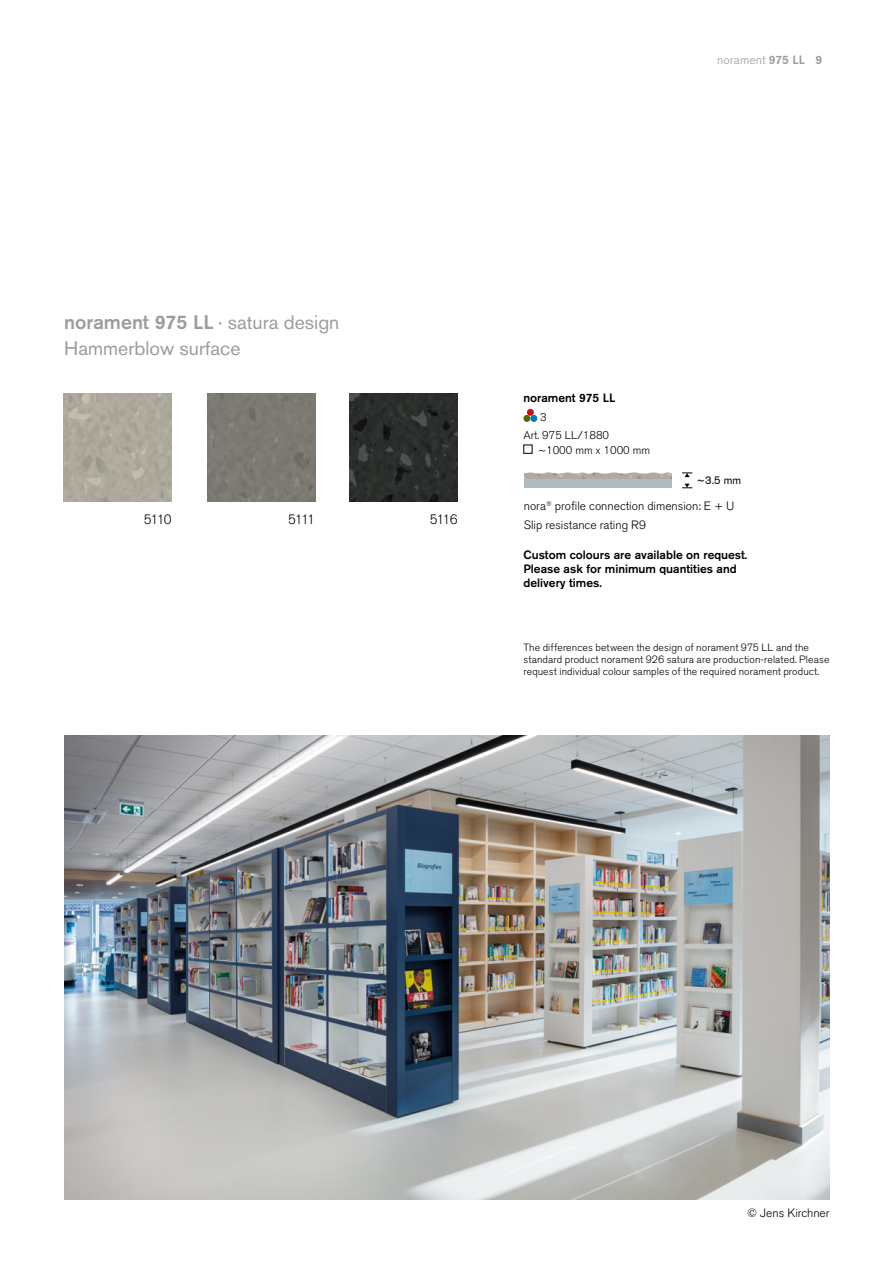
<style>
.page{position:relative;width:893px;height:1263px;background:#fff}
.page>*{position:absolute;margin:0;border:0;box-sizing:border-box;transform-origin:0 0}
.t1{font:19.5px/25.5px "Akzidenz Grotesk Pro";color:#9f9a9c}
.t2{font:300 13.5px "Akzidenz Grotesk Pro";letter-spacing:-.085em;color:#000}
.t3{font:500 12px/14.2px "Akzidenz Grotesk Pro";color:#000}
.t4{font:300 12px/18.5px "Akzidenz Grotesk Pro";color:#000}
.t5{font:300 12px "Akzidenz Grotesk Pro";letter-spacing:.015em;color:#9f9a9c}
.t6{font:300 11.25px/18.5px "Akzidenz Grotesk Pro";color:#000}
.t7{font:11.25px "Akzidenz Grotesk Pro";color:#000}
.t8{font:300 10.5px/12px "Akzidenz Grotesk Pro";letter-spacing:.01em;color:#000}
.s1{font-weight:500}
</style>
<div class="page">
<img style="left:64px;top:736px;width:766px;height:463px">
<svg style="left:524px;top:472px;width:148px;height:7px"></svg>
<div style="left:524px;top:479px;width:148px;height:9px;background:#aebcbe"></div>
<svg style="left:682px;top:484px;width:10px;height:4px"></svg>
<svg style="left:682px;top:473px;width:10px;height:4px"></svg>
<img style="left:64px;top:393px;width:108px;height:108px">
<div style="left:207px;top:393px;width:108px;height:108px;background:#7c7a72"></div>
<img style="left:349px;top:393px;width:108px;height:108px">
<div style="left:527px;top:409px;width:7px;height:7px;background:#d20a11;border-radius:50%"></div>
<div style="left:523px;top:415px;width:7px;height:7px;background:#5a6703;border-radius:50%"></div>
<div style="left:530px;top:415px;width:7px;height:7px;background:#007bbe;border-radius:50%"></div>
<svg style="left:523px;top:444px;width:10px;height:10px"></svg>
<p class="t5" style="left:717px;top:52px;width:107px">norament <span class="s1">975 LL 9</span></p>
<h1 class="t1" style="left:64px;top:310px;width:277px"><span class="s1">norament 975 LL</span> · satura design<br>Hammerblow surface</h1>
<p class="t2" style="left:144px;top:511px;width:29px">5110</p>
<p class="t2" style="left:288px;top:511px;width:28px">5111</p>
<p class="t2" style="left:430px;top:511px;width:29px">5116</p>
<p class="t3" style="left:523px;top:391px;width:93px">norament 975 LL</p>
<p class="t6" style="left:523px;top:408px;width:87px;text-indent:17px">3<br>Art. 975 LL/1880</p>
<p class="t6" style="left:538px;top:440px;width:114px">~1000 mm x 1000 mm</p>
<p class="t7" style="left:697px;top:473px;width:46px">~3.5 mm</p>
<p class="t4" style="left:524px;top:497px;width:212px">nora<sup>®</sup> profile connection dimension: E + U<br>Slip resistance rating R9</p>
<p class="t3" style="left:523px;top:547px;width:225px">Custom colours are available on request.<br>Please ask for minimum quantities and delivery times.</p>
<p class="t8" style="left:523px;top:642px;width:308px">The differences between the design of norament 975 LL and the standard product norament 926 satura are production-related. Please request individual colour samples of the required norament product.</p>
<p class="t4" style="left:747px;top:1203px;width:84px">© Jens Kirchner</p>
</div>
